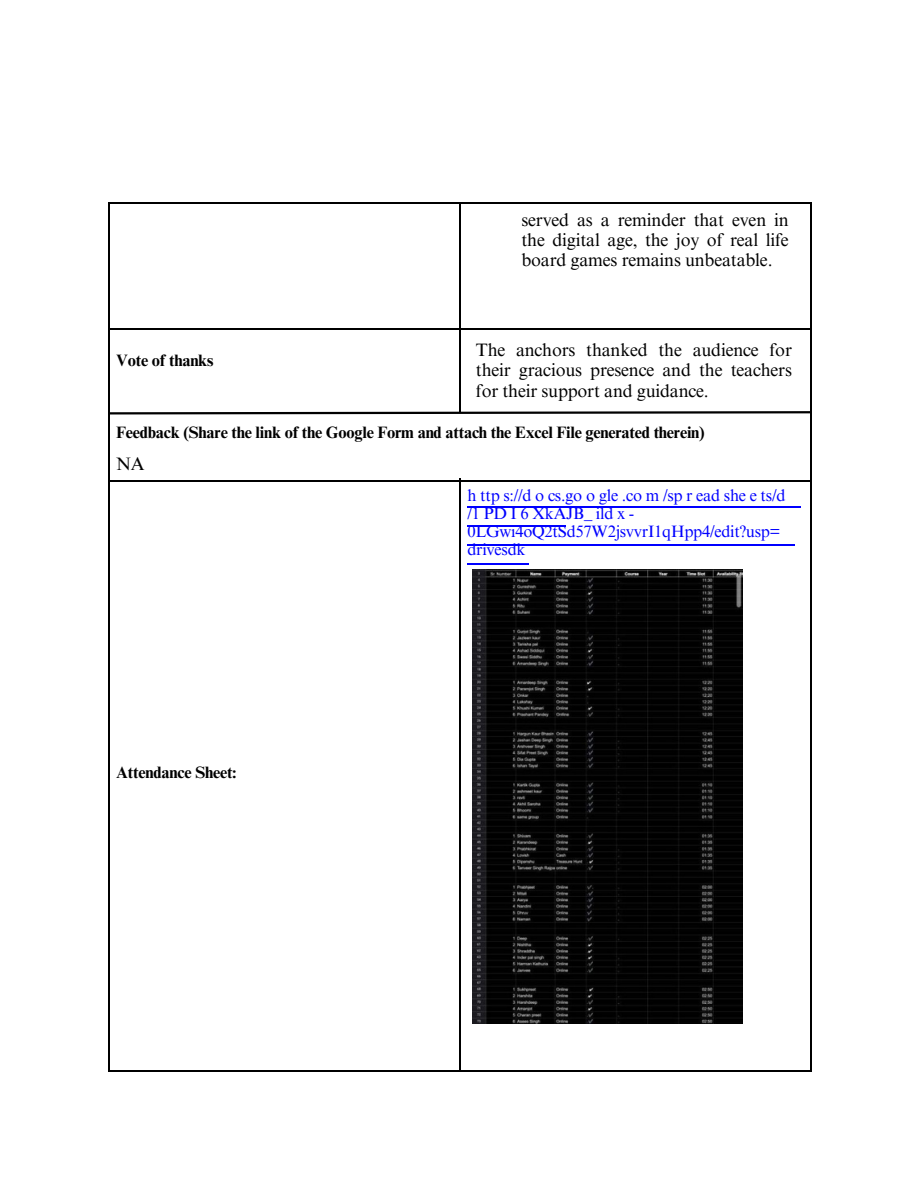
<style>
.page{position:relative;width:918px;height:1188px;background:#fff}
.page>*{position:absolute;margin:0;border:0;box-sizing:border-box;transform-origin:0 0}
.t1{font:18px/20.2px "Times NRMT Pro";letter-spacing:-.01em;color:#000;text-align:justify}
.t2{font:700 16.5px "Times NRMT Pro";letter-spacing:-.015em;color:#000}
.t3{font:16.5px/18px "Times NRMT Pro";letter-spacing:-.015em;color:#00f}
</style>
<div class="page">
<svg style="left:108px;top:203px;width:2px;height:9px"></svg>
<hr style="left:110px;top:203px;width:349px;height:1px;background:#000">
<svg style="left:459px;top:203px;width:2px;height:9px"></svg>
<hr style="left:461px;top:203px;width:349px;height:1px;background:#000">
<svg style="left:810px;top:203px;width:2px;height:9px"></svg>
<hr style="left:108px;top:212px;width:2px;height:116px;background:#000">
<hr style="left:459px;top:212px;width:2px;height:116px;background:#000">
<hr style="left:810px;top:212px;width:2px;height:116px;background:#000">
<svg style="left:108px;top:328px;width:2px;height:9px"></svg>
<hr style="left:110px;top:328px;width:349px;height:2px;background:#000">
<svg style="left:459px;top:328px;width:2px;height:9px"></svg>
<hr style="left:461px;top:328px;width:349px;height:2px;background:#000">
<svg style="left:810px;top:328px;width:2px;height:9px"></svg>
<hr style="left:108px;top:337px;width:2px;height:143px;background:#000">
<hr style="left:459px;top:337px;width:2px;height:143px;background:#000">
<hr style="left:810px;top:337px;width:2px;height:143px;background:#000">
<hr style="left:467px;top:507px;width:334px;height:1px;background:#00f">
<hr style="left:467px;top:525px;width:99px;height:1px;background:#00f">
<hr style="left:467px;top:544px;width:328px;height:2px;background:#00f">
<hr style="left:467px;top:563px;width:62px;height:1px;background:#00f">
<svg style="left:108px;top:480px;width:2px;height:9px"></svg>
<hr style="left:110px;top:480px;width:349px;height:1px;background:#000">
<svg style="left:459px;top:480px;width:2px;height:9px"></svg>
<hr style="left:461px;top:480px;width:349px;height:1px;background:#000">
<svg style="left:810px;top:480px;width:2px;height:9px"></svg>
<hr style="left:108px;top:489px;width:2px;height:581px;background:#000">
<hr style="left:110px;top:1070px;width:349px;height:2px;background:#000">
<hr style="left:459px;top:489px;width:2px;height:581px;background:#000">
<hr style="left:461px;top:1070px;width:349px;height:2px;background:#000">
<hr style="left:810px;top:489px;width:2px;height:581px;background:#000">
<img style="left:473px;top:569px;width:270px;height:455px">
<svg style="left:110px;top:411px;width:700px;height:4px"></svg>
<p class="t2" style="left:116px;top:354px;width:99px">Vote of thanks</p>
<p class="t1" style="left:521px;top:212px;width:269px">served as a reminder that even in the digital age, the joy of real life board games remains unbeatable.</p>
<p class="t1" style="left:476px;top:342px;width:318px">The anchors thanked the audience for their gracious presence and the teachers for their support and guidance.</p>
<p class="t2" style="left:116px;top:426px;width:590px">Feedback (Share the link of the Google Form and attach the Excel File generated therein)</p>
<p class="t1" style="left:116px;top:456px;width:30px">NA</p>
<p class="t2" style="left:116px;top:766px;width:122px">Attendance Sheet:</p>
<p class="t3" style="left:467px;top:488px;width:320px">h ttp s://d o cs.go o gle .co m /sp r ead she e ts/d /1 PD I 6 XkAJB_ ild x -<br>0LGwi4oQ2tSd57W2jsvvrI1qHpp4/edit?usp= drivesdk</p>
</div>
